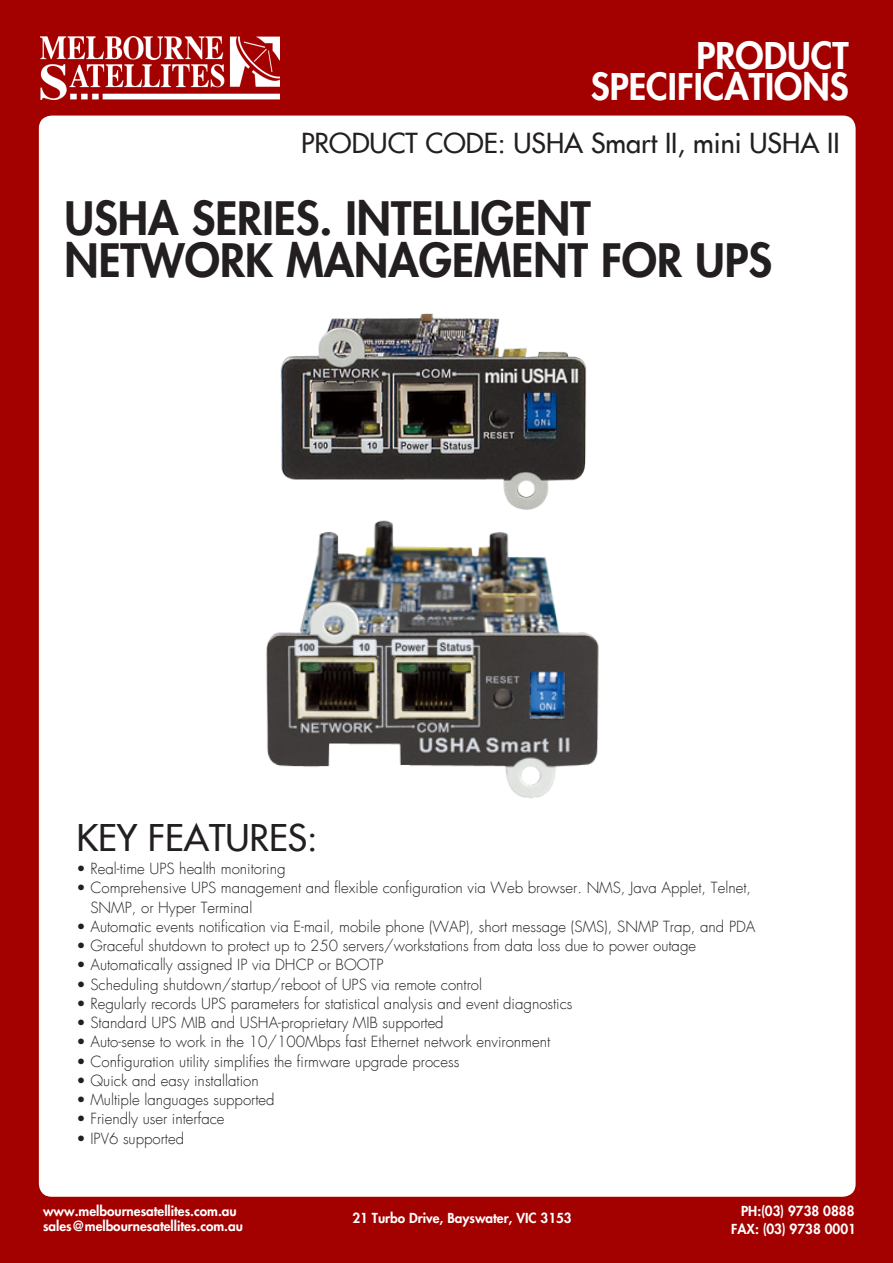
<style>
.page{position:relative;width:893px;height:1263px;background:#fff}
.page>*{position:absolute;margin:0;border:0;box-sizing:border-box;transform-origin:0 0}
.t1{font:800 45px "Futura";color:#231f20}
.t2{font:800 36px/31.2px "Futura";color:#fff;text-align:right}
.t3{font:36px "Futura";color:#231f20}
.t4{font:27px "Futura";color:#231f20}
.t5{font:300 15px "Futura";color:#231f20}
.t6{font:800 13.5px/15.3px "Futura";color:#fff}
</style>
<div class="page">
<div style="left:1px;top:1px;width:892px;height:1262px;background:#a30000"></div>
<div style="left:39px;top:116px;width:817px;height:1081px;background:#fff;border-radius:13px"></div>
<img style="left:40px;top:36px;width:240px;height:64px">
<img style="left:280px;top:313px;width:307px;height:197px">
<img style="left:266px;top:520px;width:333px;height:278px">
<h2 class="t2" style="left:591px;top:40px;width:259px">PRODUCT<br>SPECIFICATIONS</h2>
<p class="t4" style="left:301px;top:127px;width:540px">PRODUCT CODE: USHA Smart II, mini USHA II</p>
<p class="t1" style="left:65px;top:190px;width:528px">USHA SERIES. INTELLIGENT</p>
<p class="t1" style="left:65px;top:232px;width:709px">NETWORK MANAGEMENT FOR UPS</p>
<p class="t3" style="left:77px;top:815px;width:243px">KEY FEATURES:</p>
<p class="t5" style="left:77px;top:859px;width:211px">• Real-time UPS health monitoring</p>
<p class="t5" style="left:77px;top:879px;width:676px">• Comprehensive UPS management and flexible configuration via Web browser. NMS, Java Applet, Telnet,</p>
<p class="t5" style="left:90px;top:898px;width:163px">SNMP, or Hyper Terminal</p>
<p class="t5" style="left:77px;top:917px;width:680px">• Automatic events notification via E-mail, mobile phone (WAP), short message (SMS), SNMP Trap, and PDA</p>
<p class="t5" style="left:77px;top:937px;width:621px">• Graceful shutdown to protect up to 250 servers/workstations from data loss due to power outage</p>
<p class="t5" style="left:77px;top:956px;width:308px">• Automatically assigned IP via DHCP or BOOTP</p>
<p class="t5" style="left:77px;top:975px;width:407px">• Scheduling shutdown/startup/reboot of UPS via remote control</p>
<p class="t5" style="left:77px;top:994px;width:498px">• Regularly records UPS parameters for statistical analysis and event diagnostics</p>
<p class="t5" style="left:77px;top:1014px;width:369px">• Standard UPS MIB and USHA-proprietary MIB supported</p>
<p class="t5" style="left:77px;top:1033px;width:475px">• Auto-sense to work in the 10/100Mbps fast Ethernet network environment</p>
<p class="t5" style="left:77px;top:1052px;width:384px">• Configuration utility simplifies the firmware upgrade process</p>
<p class="t5" style="left:77px;top:1071px;width:184px">• Quick and easy installation</p>
<p class="t5" style="left:77px;top:1091px;width:200px">• Multiple languages supported</p>
<p class="t5" style="left:77px;top:1110px;width:150px">• Friendly user interface</p>
<p class="t5" style="left:77px;top:1129px;width:109px">• IPV6 supported</p>
<p class="t6" style="left:43px;top:1203px;width:201px">www.melbournesatellites.com.au sales@melbournesatellites.com.au</p>
<p class="t6" style="left:731px;top:1202px;width:126px;line-height:18.3px;text-align:right">PH:(03) 9738 0888<br>FAX: (03) 9738 0001</p>
<p class="t6" style="left:352px;top:1211px;width:221px">21 Turbo Drive, Bayswater, VIC 3153</p>
</div>
